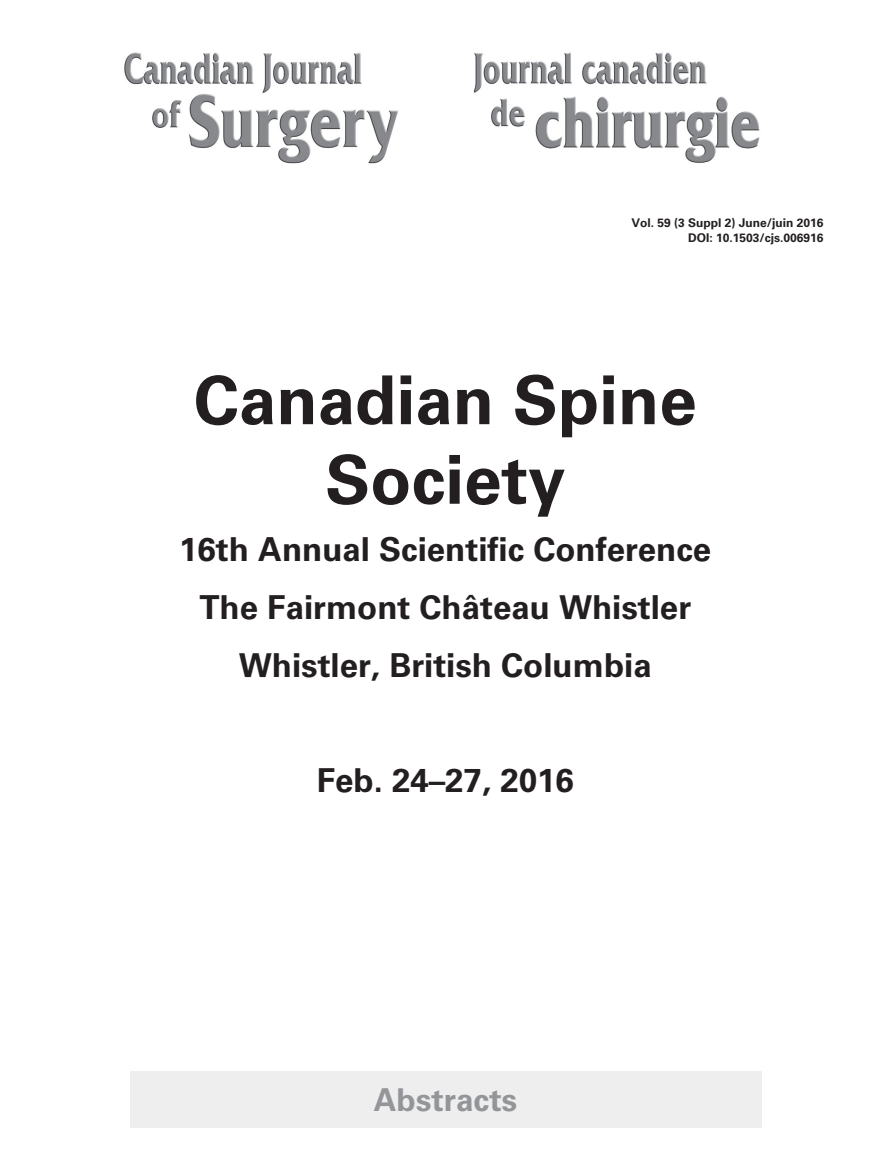
<style>
.page{position:relative;width:878px;height:1175px;background:#fff}
.page>*{position:absolute;margin:0;border:0;box-sizing:border-box;transform-origin:0 0}
.t1{font:700 67.5px/79.5px "Univers LT Std";color:#231f20;text-align:center}
.t2{font:700 33px/57.6px "Univers LT Std";color:#231f20;text-align:center}
.t3{font:700 31.5px "Univers LT Std";color:#939598}
.t4{font:700 12px/14.4px "Univers LT Std";color:#231f20;text-align:right}
</style>
<div class="page">
<img style="left:124px;top:52px;width:636px;height:112px">
<div style="left:130px;top:1071px;width:631px;height:57px;background:#eeeeef"></div>
<p class="t4" style="left:631px;top:216px;width:194px">Vol. 59 (3 Suppl 2) June/juin 2016<br>DOI: 10.1503/cjs.006916</p>
<h1 class="t1" style="left:194px;top:361px;width:504px">Canadian Spine<br>Society</h1>
<p class="t2" style="left:179px;top:521px;width:533px">16th Annual Scientific Conference<br>The Fairmont Château Whistler<br>Whistler, British Columbia</p>
<p class="t2" style="left:317px;top:751px;width:258px">Feb. 24–27, 2016</p>
<p class="t3" style="left:374px;top:1081px;width:145px">Abstracts</p>
</div>
